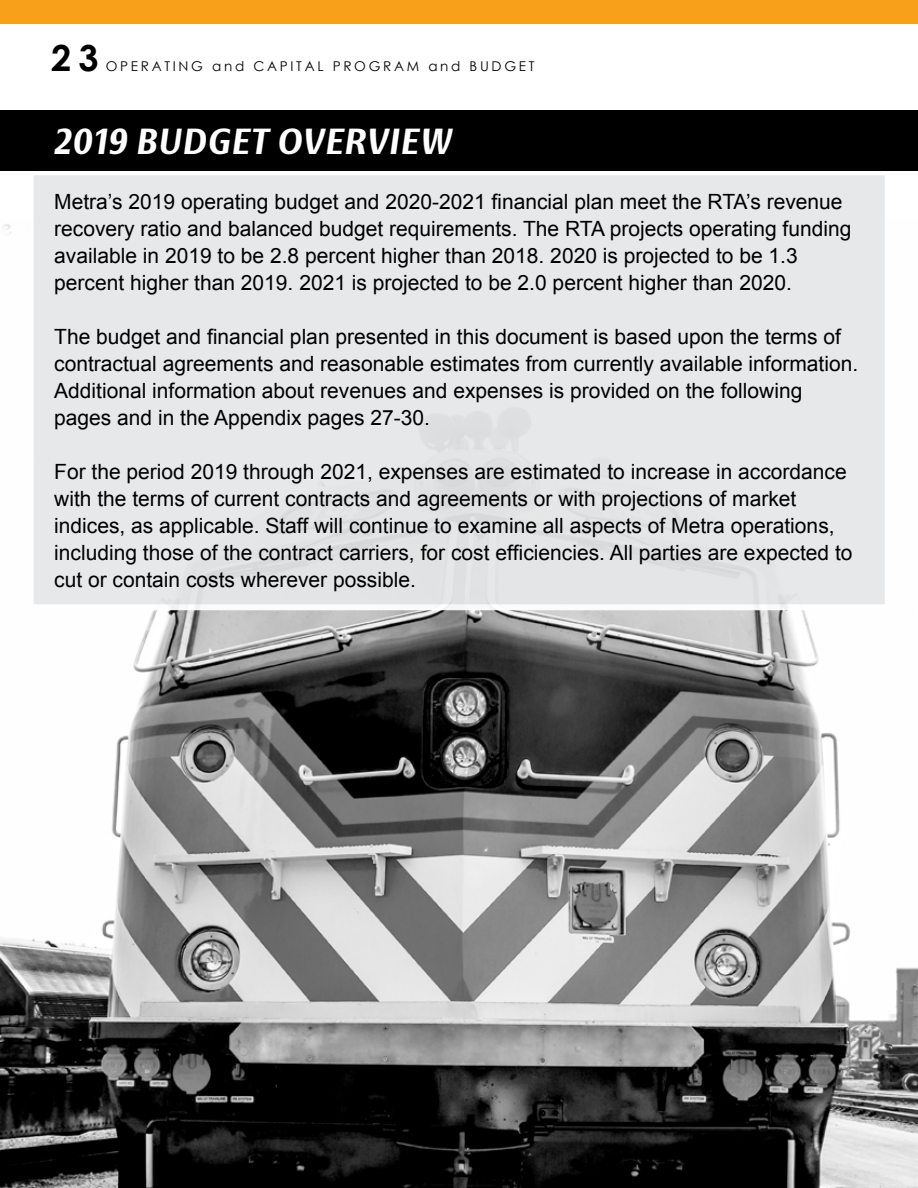
<style>
.page{position:relative;width:918px;height:1188px;background:#fff}
.page>*{position:absolute;margin:0;border:0;box-sizing:border-box;transform-origin:0 0}
.t1{font:italic 700 37.5px "Basel Neue";color:#fff}
.t2{font:700 36px "Century Gothic";color:#000}
.t3{font:21px/27px "Arial";color:#000}
.t4{font:13.5px "Century Gothic";letter-spacing:.2em;color:#000}
</style>
<div class="page">
<div style="left:0;top:0;width:918px;height:24px;background:#f9a01b"></div>
<img style="left:0;top:224px;width:918px;height:964px">
<div style="left:28px;top:169px;width:863px;height:441px;background:#e6e7e8;border:6px solid #fff"></div>
<div style="left:0;top:110px;width:918px;height:61px;background:#000"></div>
<h2 class="t2" style="left:51px;top:31px;width:49px">23</h2>
<p class="t4" style="left:106px;top:57px;width:430px">OPERATING and CAPITAL PROGRAM and BUDGET</p>
<h1 class="t1" style="left:54px;top:119px;width:400px">2019 BUDGET OVERVIEW</h1>
<p class="t3" style="left:54px;top:188px;width:799px">Metra’s 2019 operating budget and 2020-2021 financial plan meet the RTA’s revenue recovery ratio and balanced budget requirements. The RTA projects operating funding available in 2019 to be 2.8 percent higher than 2018. 2020 is projected to be 1.3 percent higher than 2019. 2021 is projected to be 2.0 percent higher than 2020.</p>
<p class="t3" style="left:54px;top:323px;width:806px">The budget and financial plan presented in this document is based upon the terms of contractual agreements and reasonable estimates from currently available information.<br>Additional information about revenues and expenses is provided on the following pages and in the Appendix pages 27-30.</p>
<p class="t3" style="left:54px;top:458px;width:800px">For the period 2019 through 2021, expenses are estimated to increase in accordance with the terms of current contracts and agreements or with projections of market indices, as applicable. Staff will continue to examine all aspects of Metra operations, including those of the contract carriers, for cost efficiencies. All parties are expected to cut or contain costs wherever possible.</p>
</div>
